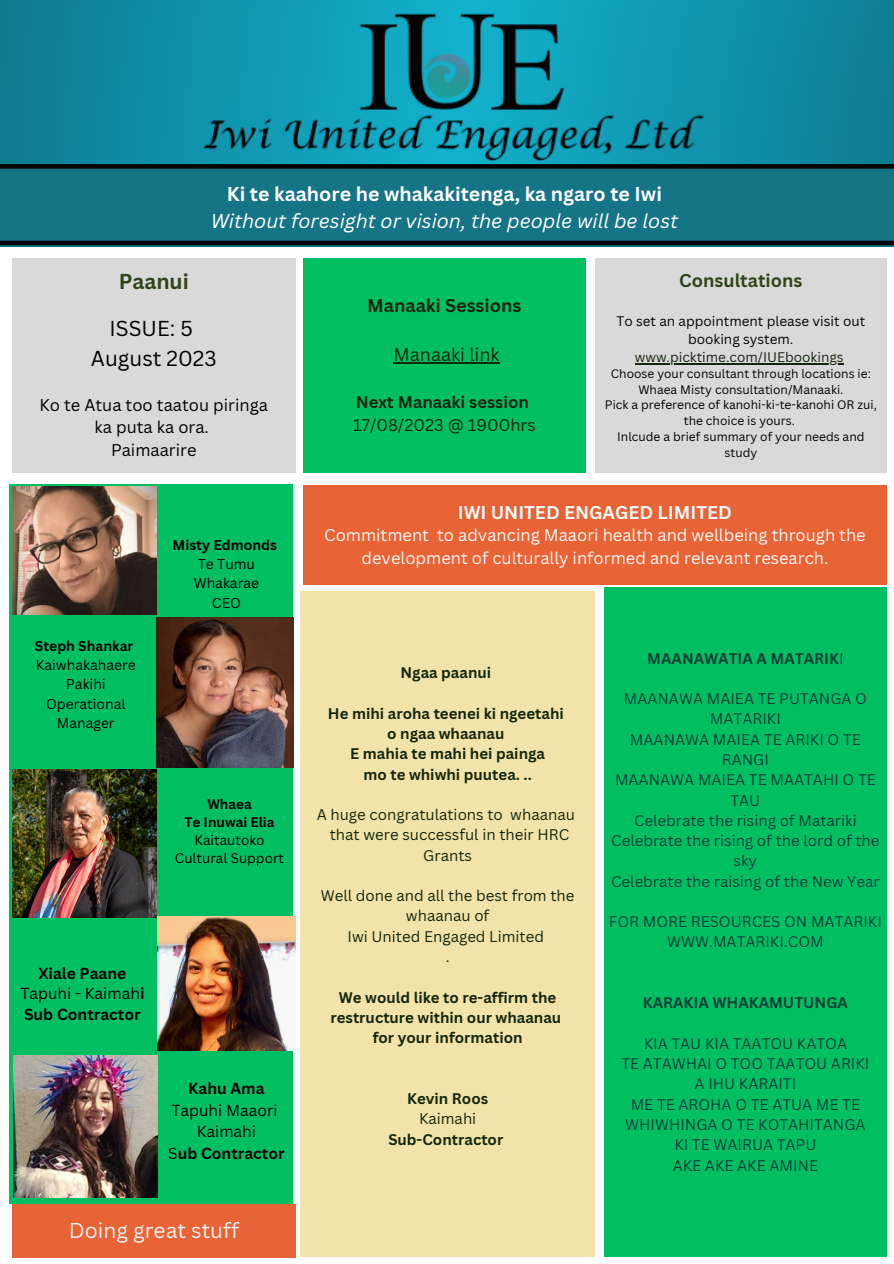
<style>
.page{position:relative;width:894px;height:1264px;background:#fff}
.page>*{position:absolute;margin:0;border:0;box-sizing:border-box;transform-origin:0 0}
.t1{font:21px "Canva Sans";color:#000}
.t2{font:21px "Canva Sans";color:#ecf1ef}
.t3{font:700 21px "Canva Sans";color:#2d4519}
.t4{font:italic 19.5px "Canva Sans";color:#fff}
.t5{font:700 19.5px "Canva Sans";color:#fff}
.t6{font:700 18px "Canva Sans";color:#f4f8f6}
.t7{font:700 18px "Canva Sans";color:#14260d}
.t8{font:700 18px "Canva Sans";color:#2d4519}
.t9{font:18px "Canva Sans";color:#14260d}
.t10{font:16.5px/22.5px "Canva Sans";color:#f4f8f6;text-align:center}
.t11{font:16.5px "Canva Sans";color:#000}
.t12{font:700 16.5px "Canva Sans";color:#14260d}
.t13{font:16.5px "Canva Sans";color:#14260d}
.t14{font:700 15.6px "Canva Sans";color:#000}
.t15{font:15.6px "Canva Sans";color:#000}
.t16{font:15px/20.2px "Canva Sans";color:#034133;text-align:center}
.t17{font:700 15px/20.2px "Canva Sans";color:#14260c;text-align:center}
.t18{font:15px/20.2px "Canva Sans";color:#14260c;text-align:center}
.t19{font:700 15px "Canva Sans";color:#034133}
.t20{font:13.8px/19.2px "Canva Sans";color:#000}
.t21{font:700 13.8px "Canva Sans";color:#000}
.t22{font:13.5px/18px "Canva Sans";color:#030501;text-align:center}
.t23{font:13.5px "Canva Sans";color:#000}
.t24{font:700 13.5px "Canva Sans";color:#000}
.t25{font:12px/15.8px "Canva Sans";color:#000;text-align:center}
.s1{font-weight:700}
.s2{font-weight:400}
.s3{color:#14260d}
</style>
<div class="page">
<div style="left:12px;top:257px;width:283px;height:215px;background:#d9d9d9"></div>
<div style="left:303px;top:257px;width:282px;height:215px;background:#00bf63"></div>
<hr style="left:393px;top:362px;width:106px;height:1px;background:#14260d">
<div style="left:594px;top:257px;width:292px;height:215px;background:#d9d9d9"></div>
<hr style="left:634px;top:363px;width:209px;height:1px;background:#14260d">
<div style="left:9px;top:485px;width:283px;height:718px;background:#00bf63"></div>
<div style="left:303px;top:485px;width:583px;height:99px;background:#e86336"></div>
<img style="left:156px;top:617px;width:137px;height:150px">
<img style="left:12px;top:486px;width:144px;height:129px">
<img style="left:158px;top:916px;width:137px;height:134px">
<div style="left:12px;top:1203px;width:283px;height:54px;background:#e86336"></div>
<div style="left:603px;top:587px;width:283px;height:669px;background:#00bf63"></div>
<img style="left:14px;top:1055px;width:144px;height:142px">
<div style="left:300px;top:591px;width:294px;height:666px;background:#f1e3a9"></div>
<img style="left:12px;top:769px;width:144px;height:148px">
<img style="left:0;top:0;width:893px;height:164px">
<div style="left:0;top:169px;width:893px;height:78px;background:#157486"></div>
<div style="left:0;top:164px;width:893px;height:5px;background:#000"></div>
<hr style="left:0;top:241px;width:893px;height:4px;background:#000">
<p class="t5" style="left:227px;top:180px;width:436px">Ki te kaahore he whakakitenga, ka ngaro te Iwi</p>
<p class="t4" style="left:211px;top:207px;width:468px">Without foresight or vision, the people will be lost</p>
<p class="t3" style="left:119px;top:266px;width:71px">Paanui</p>
<p class="t1" style="left:109px;top:314px;width:85px">ISSUE: 5</p>
<p class="t1" style="left:91px;top:343px;width:127px">August 2023</p>
<p class="t11" style="left:39px;top:393px;width:230px">Ko te Atua too taatou piringa</p>
<p class="t11" style="left:94px;top:415px;width:116px">ka puta ka ora.</p>
<p class="t11" style="left:111px;top:438px;width:87px">Paimaarire</p>
<p class="t21" style="left:35px;top:636px;width:100px">Steph Shankar</p>
<p class="t20" style="left:36px;top:655px;width:101px">Kaiwhakahaere</p>
<p class="t20" style="left:66px;top:674px;width:41px">Pakihi</p>
<p class="t20" style="left:46px;top:693px;width:81px">Operational</p>
<p class="t20" style="left:57px;top:712px;width:59px">Manager</p>
<p class="t21" style="left:172px;top:535px;width:106px">Misty Edmonds</p>
<p class="t20" style="left:194px;top:554px;width:67px">Te Tumu<br>Whakarae</p>
<p class="t20" style="left:212px;top:592px;width:30px">CEO</p>
<p class="t24" style="left:207px;top:794px;width:46px">Whaea</p>
<p class="t24" style="left:184px;top:812px;width:91px">Te Inuwai Elia</p>
<p class="t23" style="left:194px;top:830px;width:71px">Kaitautoko</p>
<p class="t23" style="left:175px;top:848px;width:111px">Cultural Support</p>
<p class="t14" style="left:39px;top:962px;width:89px">Xiale Paane</p>
<p class="t15" style="left:20px;top:982px;width:126px">Tapuhi - Kaimah<span class="s1">i</span></p>
<p class="t14" style="left:24px;top:1003px;width:118px">Sub Contractor</p>
<p class="t14" style="left:188px;top:1077px;width:78px">Kahu Ama</p>
<p class="t15" style="left:171px;top:1099px;width:108px">Tapuhi Maaori</p>
<p class="t15" style="left:197px;top:1120px;width:61px">Kaimahi</p>
<p class="t14" style="left:168px;top:1141px;width:118px"><span class="s2">S</span>ub Contractor</p>
<p class="t2" style="left:69px;top:1215px;width:172px">Doing great stuff</p>
<p class="t7" style="left:367px;top:292px;width:155px">Manaaki Sessions</p>
<p class="t9" style="left:393px;top:342px;width:108px">Manaaki link</p>
<p class="t12" style="left:356px;top:391px;width:175px">Next Manaaki session</p>
<p class="t13" style="left:353px;top:413px;width:184px">17/08/2023 @ 1900hrs</p>
<p class="t8" style="left:679px;top:267px;width:124px">Consultations</p>
<p class="t22" style="left:616px;top:312px;width:250px">To set an appointment please visit out booking system. <span class="s3">www.picktime.com/IUEbookings</span></p>
<p class="t25" style="left:610px;top:365px;width:261px">Choose your consultant through locations ie:<br>Whaea Misty consultation/Manaaki.</p>
<p class="t25" style="left:604px;top:397px;width:273px">Pick a preference of kanohi-ki-te-kanohi OR zui, the choice is yours.</p>
<p class="t25" style="left:617px;top:428px;width:249px">Inlcude a brief summary of your needs and study</p>
<p class="t6" style="left:457px;top:499px;width:275px">IWI UNITED ENGAGED LIMITED</p>
<p class="t10" style="left:324px;top:523px;width:543px">Commitment to advancing Maaori health and wellbeing through the development of culturally informed and relevant research.</p>
<p class="t17" style="left:400px;top:662px;width:92px">Ngaa paanui</p>
<p class="t17" style="left:328px;top:702px;width:237px">He mihi aroha teenei ki ngeetahi</p>
<p class="t17" style="left:387px;top:723px;width:119px">o ngaa whaanau</p>
<p class="t17" style="left:350px;top:743px;width:196px">E mahia te mahi hei painga</p>
<p class="t17" style="left:363px;top:763px;width:170px">mo te whiwhi puutea. ..</p>
<p class="t18" style="left:316px;top:804px;width:260px">A huge congratulations to whaanau that were successful in their HRC<br>Grants</p>
<p class="t18" style="left:321px;top:885px;width:255px">Well done and all the best from the whaanau of</p>
<p class="t18" style="left:347px;top:925px;width:198px">Iwi United Engaged Limited</p>
<p class="t18" style="left:445px;top:946px;width:5px">.</p>
<p class="t17" style="left:330px;top:986px;width:232px">We would like to re-affirm the restructure within our whaanau</p>
<p class="t17" style="left:372px;top:1027px;width:151px">for your information</p>
<p class="t17" style="left:407px;top:1087px;width:82px">Kevin Roos</p>
<p class="t18" style="left:419px;top:1108px;width:59px">Kaimahi</p>
<p class="t17" style="left:388px;top:1128px;width:116px">Sub-Contractor</p>
<p class="t19" style="left:647px;top:647px;width:198px">MAANAWATIA A MATARIK<span class="s2">I</span></p>
<p class="t16" style="left:623px;top:688px;width:245px">MAANAWA MAIEA TE PUTANGA O<br>MATARIKI</p>
<p class="t16" style="left:629px;top:728px;width:232px">MAANAWA MAIEA TE ARIKI O TE<br>RANGI</p>
<p class="t16" style="left:614px;top:769px;width:262px">MAANAWA MAIEA TE MAATAHI O TE<br>TAU</p>
<p class="t16" style="left:634px;top:809px;width:224px">Celebrate the rising of Matariki</p>
<p class="t16" style="left:611px;top:830px;width:270px">Celebrate the rising of the lord of the sky</p>
<p class="t16" style="left:611px;top:870px;width:270px">Celebrate the raising of the New Year</p>
<p class="t16" style="left:608px;top:911px;width:274px">FOR MORE RESOURCES ON MATARIKI</p>
<p class="t16" style="left:667px;top:931px;width:158px">WWW.MATARIKI.COM</p>
<p class="t19" style="left:642px;top:992px;width:206px">KARAKIA WHAKAMUTUNGA</p>
<p class="t16" style="left:643px;top:1032px;width:205px">KIA TAU KIA TAATOU KATOA</p>
<p class="t16" style="left:621px;top:1053px;width:249px">TE ATAWHAI O TOO TAATOU ARIKI</p>
<p class="t16" style="left:694px;top:1073px;width:103px">A IHU KARAITI</p>
<p class="t16" style="left:625px;top:1093px;width:242px">ME TE AROHA O TE ATUA ME TE<br>WHIWHINGA O TE KOTAHITANGA</p>
<p class="t16" style="left:674px;top:1134px;width:144px">KI TE WAIRUA TAPU</p>
<p class="t16" style="left:672px;top:1154px;width:147px">AKE AKE AKE AMINE</p>
</div>
